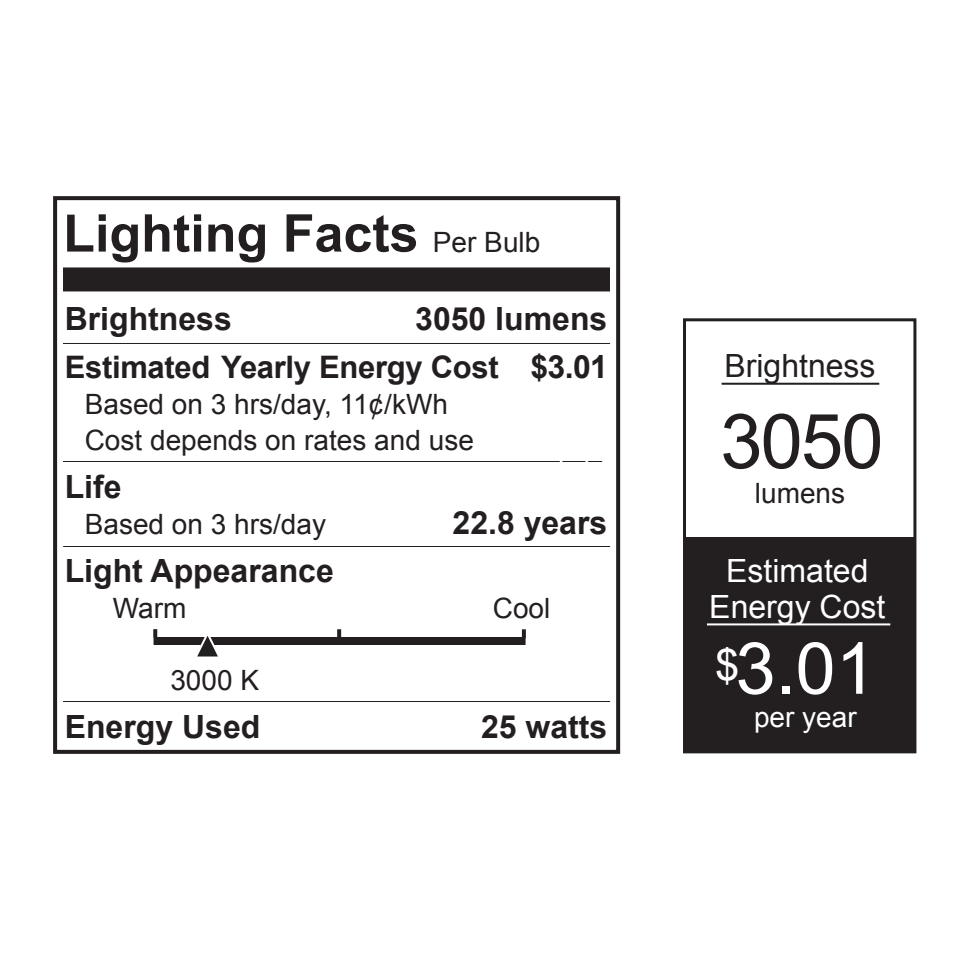
<style>
.page{position:relative;width:960px;height:960px;background:#fff}
.page>*{position:absolute;margin:0;border:0;box-sizing:border-box;transform-origin:0 0}
.t1{font:76px "Arial";color:#231f20}
.t2{font:72px "Arial";color:#fff}
.t3{font:700 52px "Arial";color:#231f20}
.t4{font:700 32px/48px "Arial";color:#231f20;text-align:right}
.t5{font:32px/36px "Arial";color:#fff;text-align:center}
.t6{font:32px "Arial";color:#231f20}
.t7{font:700 31.2px "Arial";letter-spacing:-.01em;color:#231f20}
.t8{font:28px/36px "Arial";color:#231f20}
.t9{font:28px "Arial";color:#fff}
.s1{font-weight:400;font-size:28px}
</style>
<div class="page">
<div style="left:683px;top:318px;width:233px;height:435px;background:#fff;border:3px solid #231f20"></div>
<div style="left:684px;top:537px;width:231px;height:214px;background:#231f20"></div>
<hr style="left:722px;top:383px;width:157px;height:2px;background:#231f20">
<hr style="left:707px;top:623px;width:183px;height:2px;background:#fff">
<div style="left:53px;top:196px;width:567px;height:558px;background:#fff;border:4px solid #231f20"></div>
<hr style="left:63px;top:701px;width:547px;height:1px;background:#221f1f">
<hr style="left:63px;top:546px;width:547px;height:1px;background:#221f1f">
<hr style="left:63px;top:461px;width:539px;height:1px;background:#221f1f">
<hr style="left:63px;top:343px;width:547px;height:1px;background:#221f1f">
<div style="left:63px;top:267px;width:547px;height:24px;background:#231f20"></div>
<div style="left:154px;top:637px;width:372px;height:8px;background:#231f20"></div>
<svg style="left:522px;top:629px;width:4px;height:8px"></svg>
<svg style="left:337px;top:629px;width:4px;height:8px"></svg>
<svg style="left:153px;top:629px;width:4px;height:8px"></svg>
<svg style="left:197px;top:636px;width:21px;height:21px"></svg>
<h3 class="t3" style="left:63px;top:199px;width:479px">Lighting Facts <span class="s1">Per Bulb</span></h3>
<p class="t4" style="left:415px;top:296px;width:194px">3050 lumens $3.01</p>
<p class="t4" style="left:65px;top:296px;width:169px">Brightness</p>
<p class="t7" style="left:65px;top:346px;width:435px">Estimated Yearly Energy Cost</p>
<p class="t8" style="left:85px;top:386px;width:391px">Based on 3 hrs/day, 11¢/kWh<br>Cost depends on rates and use</p>
<p class="t4" style="left:65px;top:464px;width:58px">Life</p>
<p class="t8" style="left:85px;top:506px;width:243px">Based on 3 hrs/day</p>
<p class="t4" style="left:65px;top:548px;width:271px">Light Appearance</p>
<p class="t8" style="left:113px;top:590px;width:75px">Warm</p>
<p class="t8" style="left:493px;top:590px;width:59px">Cool</p>
<p class="t4" style="left:452px;top:500px;width:156px">22.8 years</p>
<p class="t8" style="left:170px;top:662px;width:90px">3000 K</p>
<p class="t4" style="left:65px;top:704px;width:197px">Energy Used</p>
<p class="t4" style="left:481px;top:704px;width:128px">25 watts</p>
<p class="t6" style="left:724px;top:345px;width:153px">Brightness</p>
<h1 class="t1" style="left:720px;top:392px;width:165px">3050</h1>
<p class="t8" style="left:755px;top:475px;width:92px">lumens</p>
<p class="t5" style="left:709px;top:553px;width:178px">Estimated<br>Energy Cost</p>
<h2 class="t2" style="left:715px;top:621px;width:162px"><sup>$</sup>3.01</h2>
<p class="t9" style="left:754px;top:699px;width:104px">per year</p>
</div>
